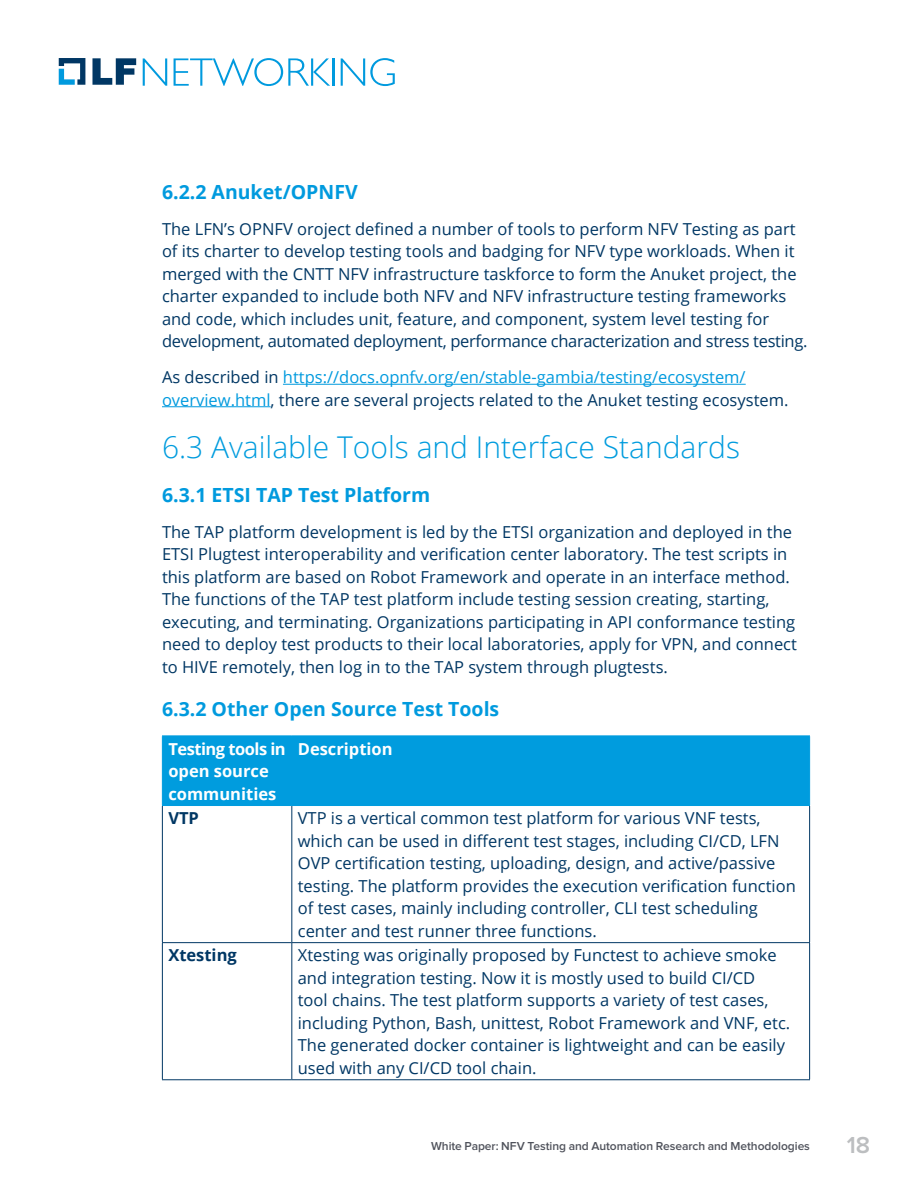
<style>
.page{position:relative;width:918px;height:1188px;background:#fff}
.page>*{position:absolute;margin:0;border:0;box-sizing:border-box;transform-origin:0 0}
.t1{font:300 30px "Open Sans";color:#009cde}
.t2{font:600 24px "Proxima Nova";color:#bcbec0}
.t3{font:700 19.5px "Open Sans";color:#009ade}
.t4{font:16.5px/22.5px "Open Sans";color:#003764}
.t5{font:700 16.5px/22.5px "Open Sans";color:#fff}
.t6{font:700 16.5px "Open Sans";color:#003764}
.t7{font:600 12px "Proxima Nova";letter-spacing:-.005em;color:#50535c}
.s1{color:#009ade}
</style>
<div class="page">
<svg style="left:143px;top:58px;width:24px;height:28px"></svg>
<svg style="left:174px;top:58px;width:156px;height:28px"></svg>
<hr style="left:332px;top:58px;width:2px;height:28px;background:#009ade">
<svg style="left:341px;top:58px;width:54px;height:28px"></svg>
<svg style="left:59px;top:58px;width:26px;height:27px"></svg>
<svg style="left:92px;top:58px;width:44px;height:27px"></svg>
<hr style="left:283px;top:384px;width:463px;height:1px;background:#009ade">
<hr style="left:162px;top:406px;width:109px;height:1px;background:#009ade">
<div style="left:163px;top:737px;width:646px;height:68px;background:#009cde"></div>
<hr style="left:162px;top:806px;width:1px;height:136px;background:#003764">
<hr style="left:291px;top:806px;width:1px;height:136px;background:#003764">
<hr style="left:809px;top:806px;width:1px;height:136px;background:#003764">
<hr style="left:162px;top:942px;width:130px;height:1px;background:#003764">
<hr style="left:162px;top:943px;width:1px;height:136px;background:#003764">
<hr style="left:292px;top:942px;width:518px;height:1px;background:#003764">
<hr style="left:291px;top:943px;width:1px;height:136px;background:#003764">
<hr style="left:809px;top:943px;width:1px;height:136px;background:#003764">
<hr style="left:162px;top:1079px;width:130px;height:1px;background:#003764">
<hr style="left:292px;top:1079px;width:518px;height:1px;background:#003764">
<hr style="left:162px;top:736px;width:130px;height:1px;background:#009cde">
<hr style="left:162px;top:736px;width:1px;height:69px;background:#009cde">
<hr style="left:292px;top:736px;width:518px;height:1px;background:#009cde">
<hr style="left:291px;top:736px;width:1px;height:69px;background:#009cde">
<hr style="left:809px;top:736px;width:1px;height:69px;background:#009cde">
<hr style="left:162px;top:805px;width:130px;height:1px;background:#009cde">
<hr style="left:292px;top:805px;width:518px;height:1px;background:#009cde">
<p class="t3" style="left:162px;top:178px;width:197px">6.2.2 Anuket/OPNFV</p>
<p class="t4" style="left:162px;top:217px;width:647px">The LFN’s OPNFV oroject defined a number of tools to perform NFV Testing as part of its charter to develop testing tools and badging for NFV type workloads. When it merged with the CNTT NFV infrastructure taskforce to form the Anuket project, the charter expanded to include both NFV and NFV infrastructure testing frameworks and code, which includes unit, feature, and component, system level testing for development, automated deployment, performance characterization and stress testing.</p>
<p class="t4" style="left:162px;top:365px;width:628px">As described in <span class="s1">https://docs.opnfv.org/en/stable-gambia/testing/ecosystem/ overview.html</span>, there are several projects related to the Anuket testing ecosystem.</p>
<h1 class="t1" style="left:162px;top:427px;width:580px">6.3 Available Tools and Interface Standards</h1>
<p class="t3" style="left:162px;top:481px;width:270px">6.3.1 ETSI TAP Test Platform</p>
<p class="t4" style="left:162px;top:520px;width:636px">The TAP platform development is led by the ETSI organization and deployed in the ETSI Plugtest interoperability and verification center laboratory. The test scripts in this platform are based on Robot Framework and operate in an interface method.<br>The functions of the TAP test platform include testing session creating, starting, executing, and terminating. Organizations participating in API conformance testing need to deploy test products to their local laboratories, apply for VPN, and connect to HIVE remotely, then log in to the TAP system through plugtests.</p>
<p class="t3" style="left:162px;top:695px;width:339px">6.3.2 Other Open Source Test Tools</p>
<p class="t5" style="left:168px;top:737px;width:119px">Testing tools in open source communities</p>
<p class="t5" style="left:298px;top:737px;width:96px">Description</p>
<p class="t6" style="left:168px;top:807px;width:32px">VTP</p>
<p class="t4" style="left:298px;top:807px;width:500px">VTP is a vertical common test platform for various VNF tests, which can be used in different test stages, including CI/CD, LFN OVP certification testing, uploading, design, and active/passive testing. The platform provides the execution verification function of test cases, mainly including controller, CLI test scheduling center and test runner three functions.</p>
<p class="t6" style="left:168px;top:944px;width:70px">Xtesting</p>
<p class="t4" style="left:298px;top:944px;width:494px">Xtesting was originally proposed by Functest to achieve smoke and integration testing. Now it is mostly used to build CI/CD<br>tool chains. The test platform supports a variety of test cases, including Python, Bash, unittest, Robot Framework and VNF, etc.<br>The generated docker container is lightweight and can be easily used with any CI/CD tool chain.</p>
<p class="t7" style="left:431px;top:1141px;width:380px">White Paper: NFV Testing and Automation Research and Methodologies</p>
<h2 class="t2" style="left:847px;top:1134px;width:25px">18</h2>
</div>
